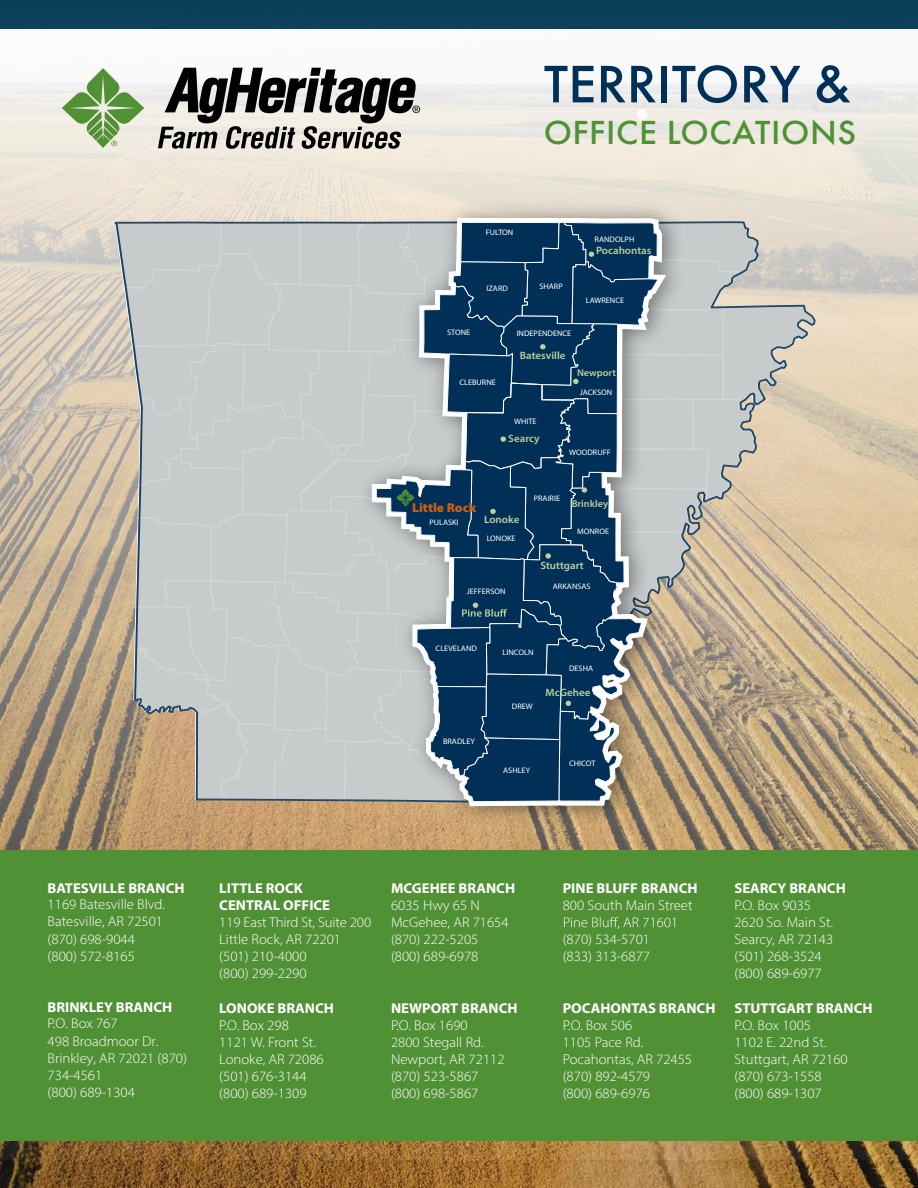
<style>
.page{position:relative;width:918px;height:1188px;background:#fff}
.page>*{position:absolute;margin:0;border:0;box-sizing:border-box;transform-origin:0 0}
.t1{font:500 54.75px "Futura PT";color:#003057}
.t2{font:500 34.65px "Futura PT";letter-spacing:.02em;color:#519136}
.t3{font:300 14.25px/17.1px "Myriad Pro";color:#fff}
.t4{font:700 14.25px/17.1px "Myriad Pro";color:#fff}
.t5{font:900 12.75px "Myriad Pro";color:#d15e14}
.t6{font:600 10.65px "Myriad Pro";color:#bdcf9b}
.t7{font:600 10.05px "Myriad Pro";color:#bdcf9b}
.t8{font:600 9.9px "Myriad Pro";color:#bdcf9b}
.t9{font:7.95px "Myriad Pro";color:#fff}
</style>
<div class="page">
<img style="left:0;top:0;width:918px;height:1188px">
<div style="left:637px;top:109px;width:10px;height:10px;background:#fff;border-radius:50%"></div>
<div style="left:0;top:851px;width:918px;height:290px;background:#519136"></div>
<svg style="left:158px;top:68px;width:262px;height:81px;background:#8b8985"></svg>
<svg style="left:62px;top:68px;width:82px;height:80px"></svg>
<svg style="left:564px;top:917px;width:111px;height:12px"></svg>
<img style="left:350px;top:195px;width:346px;height:638px">
<svg style="left:113px;top:221px;width:701px;height:582px;background:#959fa3"></svg>
<h1 class="t1" style="left:544px;top:51px;width:308px">TERRITORY &amp;</h1>
<h2 class="t2" style="left:544px;top:112px;width:314px">OFFICE LOCATIONS</h2>
<p class="t9" style="left:486px;top:228px;width:29px">FULTON</p>
<p class="t9" style="left:595px;top:235px;width:41px">RANDOLPH</p>
<p class="t6" style="left:596px;top:244px;width:57px">Pocahontas</p>
<p class="t9" style="left:447px;top:327px;width:25px">STONE</p>
<p class="t9" style="left:486px;top:284px;width:23px">IZARD</p>
<p class="t9" style="left:539px;top:282px;width:25px">SHARP</p>
<p class="t9" style="left:517px;top:328px;width:56px">INDEPENDENCE</p>
<p class="t6" style="left:520px;top:349px;width:47px">Batesville</p>
<p class="t9" style="left:586px;top:295px;width:40px">LAWRENCE</p>
<p class="t8" style="left:577px;top:366px;width:40px">Newport</p>
<p class="t9" style="left:459px;top:378px;width:38px">CLEBURNE</p>
<p class="t9" style="left:514px;top:416px;width:24px">WHITE</p>
<p class="t6" style="left:508px;top:432px;width:33px">Searcy</p>
<p class="t9" style="left:580px;top:388px;width:34px">JACKSON</p>
<p class="t9" style="left:569px;top:448px;width:43px">WOODRUFF</p>
<p class="t5" style="left:412px;top:499px;width:66px">Little Rock</p>
<p class="t9" style="left:429px;top:517px;width:31px">PULASKI</p>
<p class="t6" style="left:484px;top:513px;width:37px">Lonoke</p>
<p class="t9" style="left:487px;top:533px;width:30px">LONOKE</p>
<p class="t9" style="left:534px;top:494px;width:28px">PRAIRIE</p>
<p class="t7" style="left:572px;top:497px;width:38px">Brinkley</p>
<p class="t9" style="left:577px;top:526px;width:33px">MONROE</p>
<p class="t9" style="left:467px;top:586px;width:40px">JEFFERSON</p>
<p class="t6" style="left:540px;top:558px;width:45px">Stuttgart</p>
<p class="t9" style="left:553px;top:582px;width:39px">ARKANSAS</p>
<p class="t9" style="left:436px;top:643px;width:43px">CLEVELAND</p>
<p class="t9" style="left:443px;top:736px;width:33px">BRADLEY</p>
<p class="t9" style="left:503px;top:647px;width:32px">LINCOLN</p>
<p class="t9" style="left:512px;top:702px;width:23px">DREW</p>
<p class="t9" style="left:569px;top:663px;width:26px">DESHA</p>
<p class="t6" style="left:546px;top:686px;width:46px">McGehee</p>
<p class="t9" style="left:503px;top:765px;width:28px">ASHLEY</p>
<p class="t9" style="left:569px;top:758px;width:28px">CHICOT</p>
<p class="t4" style="left:48px;top:879px;width:139px">BATESVILLE BRANCH</p>
<p class="t3" style="left:48px;top:896px;width:119px">1169 Batesville Blvd.<br>Batesville, AR 72501 (870) 698-9044 (800) 572-8165</p>
<p class="t4" style="left:48px;top:998px;width:126px">BRINKLEY BRANCH</p>
<p class="t3" style="left:48px;top:1015px;width:141px">P.O. Box 767<br>498 Broadmoor Dr.<br>Brinkley, AR 72021 (870)<br>734-4561<br>(800) 689-1304</p>
<p class="t4" style="left:219px;top:879px;width:112px">LITTLE ROCK<br>CENTRAL OFFICE</p>
<p class="t3" style="left:219px;top:914px;width:153px">119 East Third St, Suite 200<br>Little Rock, AR 72201 (501) 210-4000<br>(800) 299-2290</p>
<p class="t4" style="left:219px;top:999px;width:116px">LONOKE BRANCH</p>
<p class="t3" style="left:219px;top:1016px;width:106px">P.O. Box 298<br>1121 W. Front St.<br>Lonoke, AR 72086 (501) 676-3144 (800) 689-1309</p>
<p class="t4" style="left:391px;top:879px;width:126px">MCGEHEE BRANCH</p>
<p class="t3" style="left:391px;top:897px;width:119px">6035 Hwy 65 N<br>McGehee, AR 71654 (870) 222-5205 (800) 689-6978</p>
<p class="t4" style="left:391px;top:999px;width:128px">NEWPORT BRANCH</p>
<p class="t3" style="left:391px;top:1016px;width:115px">P.O. Box 1690<br>2800 Stegall Rd.<br>Newport, AR 72112 (870) 523-5867 (800) 698-5867</p>
<p class="t4" style="left:563px;top:879px;width:136px">PINE BLUFF BRANCH</p>
<p class="t3" style="left:563px;top:897px;width:131px">800 South Main Street</p>
<p class="t3" style="left:563px;top:931px;width:89px">(870) 534-5701 (833) 313-6877</p>
<p class="t4" style="left:563px;top:999px;width:154px">POCAHONTAS BRANCH</p>
<p class="t3" style="left:563px;top:1016px;width:131px">P.O. Box 506<br>1105 Pace Rd.<br>Pocahontas, AR 72455 (870) 892-4579<br>(800) 689-6976</p>
<p class="t4" style="left:734px;top:879px;width:113px">SEARCY BRANCH</p>
<p class="t3" style="left:734px;top:897px;width:100px">P.O. Box 9035<br>2620 So. Main St.<br>Searcy, AR 72143 (501) 268-3524 (800) 689-6977</p>
<p class="t4" style="left:734px;top:999px;width:140px">STUTTGART BRANCH</p>
<p class="t3" style="left:734px;top:1016px;width:115px">P.O. Box 1005<br>1102 E. 22nd St.<br>Stuttgart, AR 72160 (870) 673-1558 (800) 689-1307</p>
</div>
